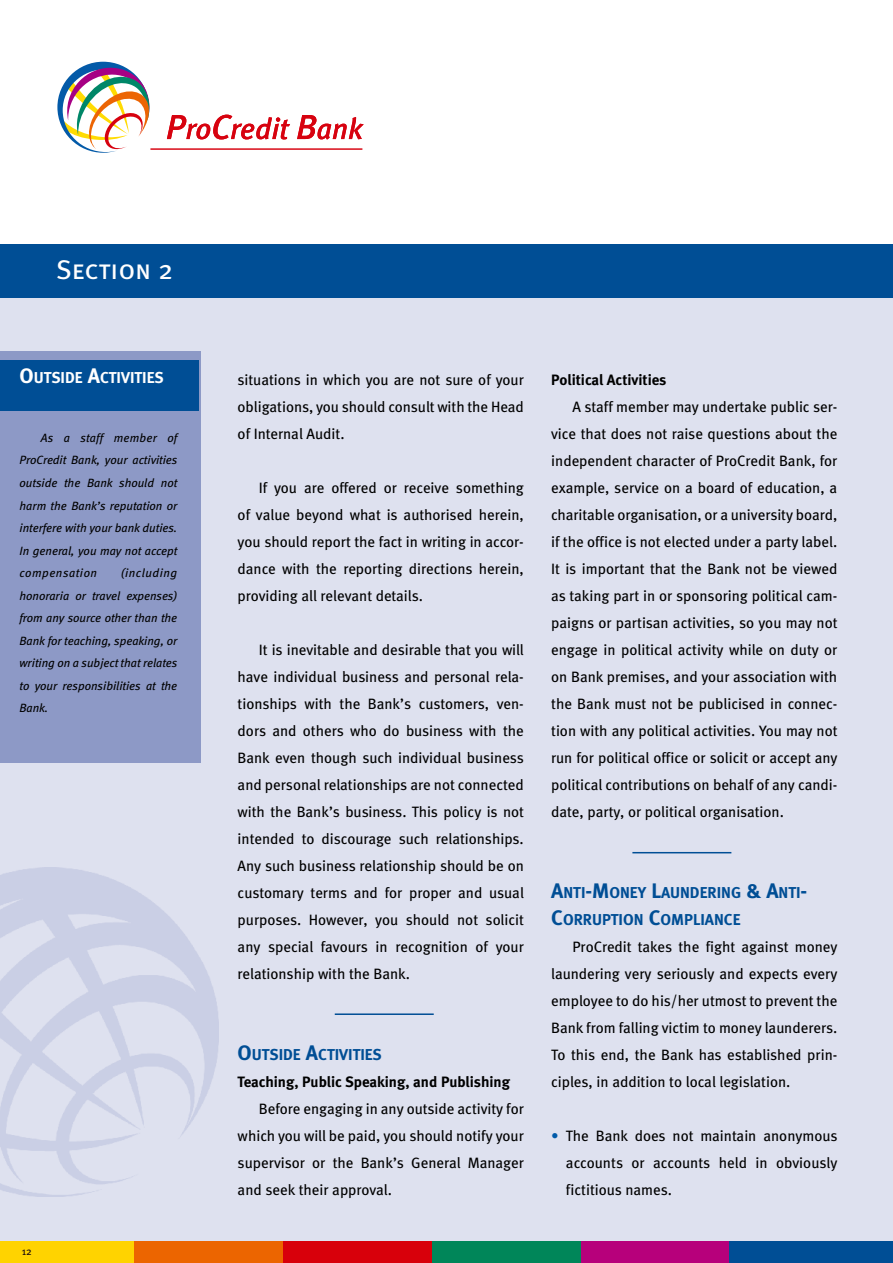
<style>
.page{position:relative;width:893px;height:1263px;background:#fff}
.page>*{position:absolute;margin:0;border:0;box-sizing:border-box;transform-origin:0 0}
.t1{font:27px "Meta Book Caps";color:#fff}
.t2{font:700 15.75px/27px "Meta";color:#004e95}
.t3{font:700 15.75px "Meta";color:#fff}
.t4{font:15px/27px "Meta";color:#000;text-align:justify}
.t5{font:700 15px "Meta";color:#000}
.t6{font:italic 12px/22.5px "Meta";color:#000;text-align:justify}
.t7{font:10.5px "Meta";color:#190a10}
.s1{font-size:21px}
.s2{color:#005aa9}
</style>
<div class="page">
<div style="left:0;top:280px;width:893px;height:974px;background:#dee1ef"></div>
<div style="left:0;top:244px;width:893px;height:53px;background:#004e95"></div>
<svg style="left:57px;top:62px;width:93px;height:91px"></svg>
<hr style="left:150px;top:148px;width:212px;height:2px;background:#d7020f">
<svg style="left:167px;top:115px;width:123px;height:24px"></svg>
<svg style="left:297px;top:115px;width:67px;height:25px"></svg>
<div style="left:0;top:351px;width:200px;height:412px;background:#8d99c6"></div>
<div style="left:0;top:360px;width:199px;height:51px;background:#004e95"></div>
<hr style="left:335px;top:1013px;width:99px;height:2px;background:#004e95">
<hr style="left:632px;top:852px;width:99px;height:1px;background:#004e95">
<div style="left:0;top:1242px;width:134px;height:21px;background:#ffd300"></div>
<div style="left:134px;top:1242px;width:149px;height:21px;background:#ec6500"></div>
<div style="left:283px;top:1242px;width:149px;height:21px;background:#d8000b"></div>
<div style="left:432px;top:1242px;width:149px;height:21px;background:#008659"></div>
<div style="left:581px;top:1242px;width:149px;height:21px;background:#b7007b"></div>
<div style="left:730px;top:1242px;width:163px;height:21px;background:#004e95"></div>
<h1 class="t1" style="left:56px;top:253px;width:119px">Section 2</h1>
<p class="t3" style="left:19px;top:369px;width:146px"><span class="s1">O</span>UTSIDE <span class="s1">A</span>CTIVITIES</p>
<p class="t6" style="left:19px;top:426px;width:160px;text-indent:21px">As a staff member of ProCredit Bank, your activities outside the Bank should not harm the Bank’s reputation or interfere with your bank duties.<br>In general, you may not accept compensation</p>
<p class="t6" style="left:19px;top:561px;width:160px;text-indent:101px">(including honoraria or travel expenses) from any source other than the Bank for teaching, speaking, or writing on a subject that relates to your responsibilities at the Bank.</p>
<p class="t7" style="left:22px;top:1245px;width:12px">12</p>
<p class="t4" style="left:238px;top:366px;width:288px">situations in which you are not sure of your obligations, you should consult with the Head of Internal Audit.</p>
<p class="t4" style="left:238px;top:474px;width:288px;text-indent:21px">If you are offered or receive something of value beyond what is authorised herein, you should report the fact in writing in accor&shy;dance with the reporting directions herein, providing all relevant details.</p>
<p class="t4" style="left:238px;top:636px;width:288px;text-indent:21px">It is inevitable and desirable that you will have individual business and personal rela&shy;tionships with the Bank’s customers, ven&shy;dors and others who do business with the Bank even though such individual business and personal relationships are not connected with the Bank’s business. This policy is not intended to discourage such relationships.<br>Any such business relationship should be on customary terms and for proper and usual purposes. However, you should not solicit any special favours in recognition of your relationship with the Bank.</p>
<p class="t2" style="left:238px;top:1041px;width:146px"><span class="s1">O</span>UTSIDE <span class="s1">A</span>CTIVITIES</p>
<p class="t5" style="left:238px;top:1073px;width:274px">Teaching, Public Speaking, and Publishing</p>
<p class="t4" style="left:238px;top:1095px;width:288px;text-indent:21px">Before engaging in any outside activity for which you will be paid, you should notify your supervisor or the Bank’s General Manager and seek their approval.</p>
<p class="t5" style="left:551px;top:371px;width:117px">Political Activities</p>
<p class="t4" style="left:551px;top:393px;width:288px;text-indent:21px">A staff member may undertake public ser&shy;vice that does not raise questions about the independent character of ProCredit Bank, for example, service on a board of education, a charitable organisation, or a university board, if the office is not elected under a party label.<br>It is important that the Bank not be viewed as taking part in or sponsoring political cam&shy;paigns or partisan activities, so you may not engage in political activity while on duty or on Bank premises, and your association with the Bank must not be publicised in connec&shy;tion with any political activities. You may not run for political office or solicit or accept any political contributions on behalf of any candi&shy;date, party, or political organisation.</p>
<p class="t2" style="left:551px;top:879px;width:258px"><span class="s1">A</span>NTI<span class="s1">-M</span>ONEY <span class="s1">L</span>AUNDERING <span class="s1">&amp; A</span>NTI<span class="s1">-<br>C</span>ORRUPTION <span class="s1">C</span>OMPLIANCE</p>
<p class="t4" style="left:551px;top:933px;width:288px;text-indent:21px">ProCredit takes the fight against money laundering very seriously and expects every employee to do his/her utmost to prevent the Bank from falling victim to money launderers.<br>To this end, the Bank has established prin&shy;ciples, in addition to local legislation.</p>
<p class="t4" style="left:566px;top:1122px;width:273px;text-indent:-15px"><span class="s2">•</span> The Bank does not maintain anonymous accounts or accounts held in obviously fictitious names.</p>
</div>
